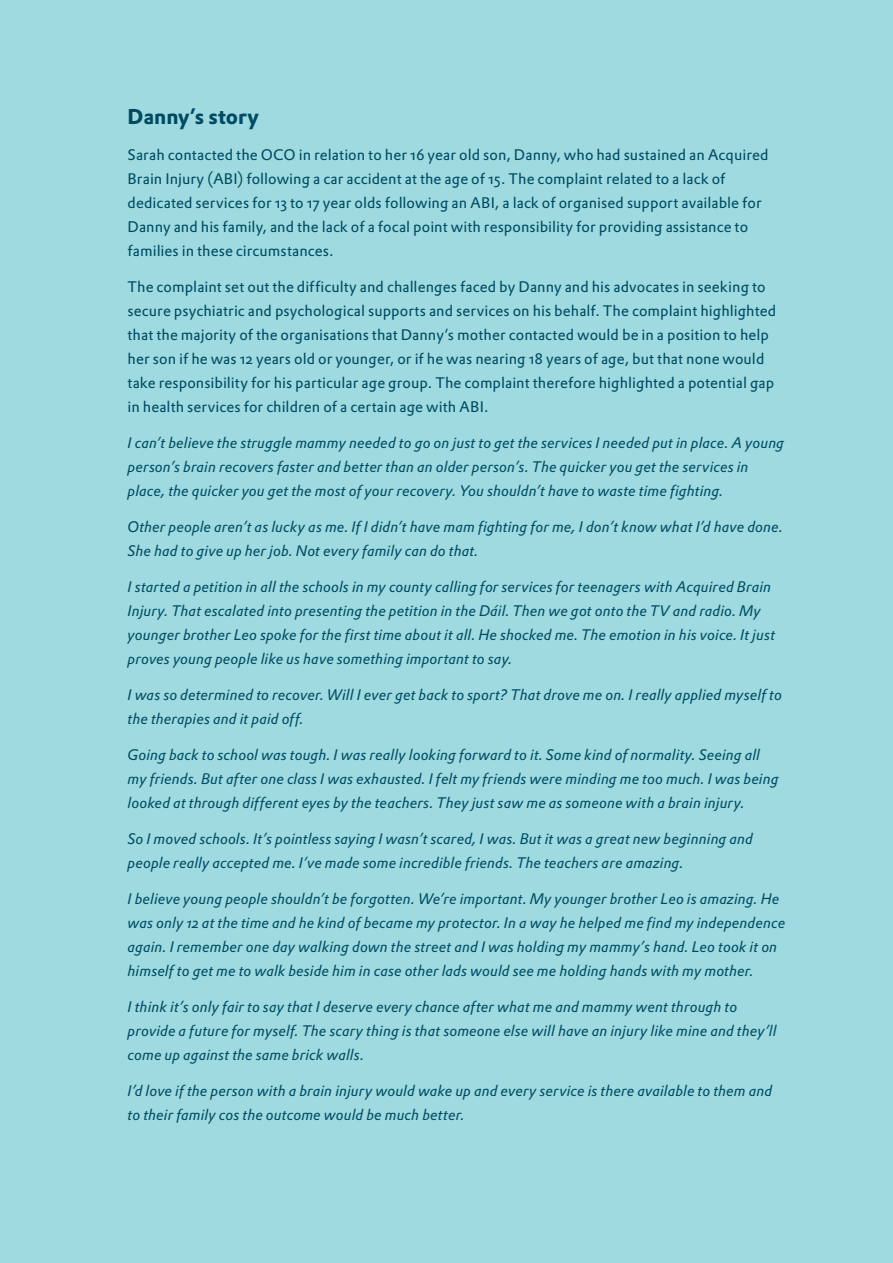
<style>
.page{position:relative;width:893px;height:1263px;background:#9edae0}
.page>*{position:absolute;margin:0;border:0;box-sizing:border-box;transform-origin:0 0}
.t1{font:21px "DTL Prokyon ST Bold";color:#004b62}
.t2{font:15px/24px "DTL Prokyon ST Italic";color:#004b62}
.t3{font:15px/24px "DTL Prokyon ST";letter-spacing:.005em;color:#004b62}
</style>
<div class="page">
<h1 class="t1" style="left:128px;top:103px;width:133px">Danny’s story</h1>
<p class="t3" style="left:128px;top:143px;width:643px">Sarah contacted the OCO in relation to her 16 year old son, Danny, who had sustained an Acquired Brain Injury (ABI) following a car accident at the age of 15. The complaint related to a lack of dedicated services for 13 to 17 year olds following an ABI, a lack of organised support available for Danny and his family, and the lack of a focal point with responsibility for providing assistance to families in these circumstances.</p>
<p class="t3" style="left:128px;top:275px;width:650px">The complaint set out the difficulty and challenges faced by Danny and his advocates in seeking to secure psychiatric and psychological supports and services on his behalf. The complaint highlighted that the majority of the organisations that Danny’s mother contacted would be in a position to help her son if he was 12 years old or younger, or if he was nearing 18 years of age, but that none would take responsibility for his particular age group. The complaint therefore highlighted a potential gap in health services for children of a certain age with ABI.</p>
<p class="t2" style="left:128px;top:431px;width:658px">I can’t believe the struggle mammy needed to go on just to get the services I needed put in place. A young person’s brain recovers faster and better than an older person’s. The quicker you get the services in place, the quicker you get the most of your recovery. You shouldn’t have to waste time fighting.</p>
<p class="t2" style="left:128px;top:515px;width:657px">Other people aren’t as lucky as me. If I didn’t have mam fighting for me, I don’t know what I’d have done.<br>She had to give up her job. Not every family can do that.</p>
<p class="t2" style="left:128px;top:575px;width:649px">I started a petition in all the schools in my county calling for services for teenagers with Acquired Brain Injury. That escalated into presenting the petition in the Dáil. Then we got onto the TV and radio. My younger brother Leo spoke for the first time about it all. He shocked me. The emotion in his voice. It just proves young people like us have something important to say.</p>
<p class="t2" style="left:128px;top:683px;width:656px">I was so determined to recover. Will I ever get back to sport? That drove me on. I really applied myself to the therapies and it paid off.</p>
<p class="t2" style="left:128px;top:743px;width:653px">Going back to school was tough. I was really looking forward to it. Some kind of normality. Seeing all my friends. But after one class I was exhausted. I felt my friends were minding me too much. I was being looked at through different eyes by the teachers. They just saw me as someone with a brain injury.</p>
<p class="t2" style="left:128px;top:827px;width:627px">So I moved schools. It’s pointless saying I wasn’t scared, I was. But it was a great new beginning and people really accepted me. I’ve made some incredible friends. The teachers are amazing.</p>
<p class="t2" style="left:128px;top:887px;width:659px">I believe young people shouldn’t be forgotten. We’re important. My younger brother Leo is amazing. He was only 12 at the time and he kind of became my protector. In a way he helped me find my independence again. I remember one day walking down the street and I was holding my mammy’s hand. Leo took it on himself to get me to walk beside him in case other lads would see me holding hands with my mother.</p>
<p class="t2" style="left:128px;top:995px;width:651px">I think it’s only fair to say that I deserve every chance after what me and mammy went through to provide a future for myself. The scary thing is that someone else will have an injury like mine and they’ll come up against the same brick walls.</p>
<p class="t2" style="left:128px;top:1079px;width:646px">I’d love if the person with a brain injury would wake up and every service is there available to them and to their family cos the outcome would be much better.</p>
</div>
